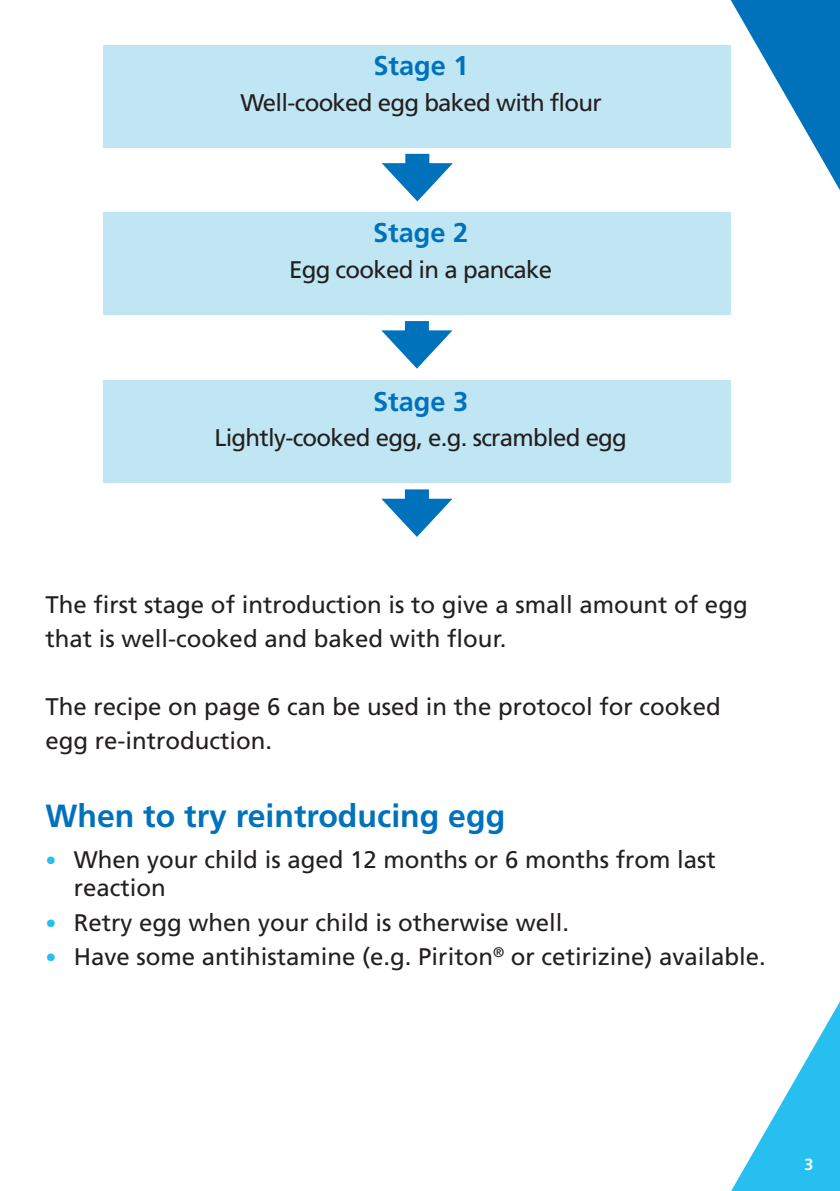
<style>
.page{position:relative;width:840px;height:1191px;background:#fff}
.page>*{position:absolute;margin:0;border:0;box-sizing:border-box;transform-origin:0 0}
.Large_title{font:700 32px "Frutiger";color:#0072bc}
.Large_title-2{font:700 27.2px "Frutiger";color:#0072bc}
.Body_copy{font:24px/34px "Frutiger";color:#231f20}
.Body_copy-2{font:24px "Frutiger";letter-spacing:-.03em;color:#231f20}
.t1{font:700 16px "Frutiger";color:#fff}
.s1{font-size:22px;color:#26bff0}
</style>
<div class="page">
<svg style="left:731px;top:1003px;width:108px;height:188px"></svg>
<svg style="left:730px;top:0;width:109px;height:189px"></svg>
<div style="left:405px;top:154px;width:24px;height:24px;background:#0072bc"></div>
<svg style="left:382px;top:163px;width:70px;height:38px"></svg>
<div style="left:103px;top:45px;width:627px;height:102px;background:#bfe6f2"></div>
<div style="left:404px;top:321px;width:24px;height:24px;background:#0072bc"></div>
<svg style="left:381px;top:330px;width:71px;height:39px"></svg>
<div style="left:103px;top:213px;width:627px;height:102px;background:#bfe6f2"></div>
<div style="left:404px;top:489px;width:24px;height:24px;background:#0072bc"></div>
<svg style="left:381px;top:499px;width:71px;height:38px"></svg>
<div style="left:103px;top:381px;width:627px;height:102px;background:#bfe6f2"></div>
<p class="Large_title-2" style="left:373px;top:50px;width:96px">Stage 1</p>
<p class="Body_copy-2" style="left:240px;top:88px;width:363px">Well-cooked egg baked with flour</p>
<p class="Large_title-2" style="left:373px;top:217px;width:96px">Stage 2</p>
<p class="Body_copy-2" style="left:289px;top:255px;width:264px">Egg cooked in a pancake</p>
<p class="Large_title-2" style="left:373px;top:385px;width:96px">Stage 3</p>
<p class="Body_copy-2" style="left:214px;top:424px;width:414px">Lightly-cooked egg, e.g. scrambled egg</p>
<p class="Body_copy" style="left:45px;top:588px;width:703px">The first stage of introduction is to give a small amount of egg that is well-cooked and baked with flour.</p>
<p class="Body_copy" style="left:45px;top:689px;width:676px">The recipe on page 6 can be used in the protocol for cooked egg re-introduction.</p>
<p class="Large_title" style="left:45px;top:797px;width:461px">When to try reintroducing egg</p>
<p class="Body_copy" style="left:74px;top:844px;width:643px;line-height:28.8px;text-indent:-28px"><span class="s1">•</span> When your child is aged 12 months or 6 months from last reaction</p>
<p class="Body_copy" style="left:45px;top:905px;width:525px"><span class="s1">•</span> Retry egg when your child is otherwise well.</p>
<p class="Body_copy" style="left:45px;top:939px;width:721px"><span class="s1">•</span> Have some antihistamine (e.g. Piriton<sup>®</sup> or cetirizine) available.</p>
<p class="t1" style="left:804px;top:1154px;width:10px">3</p>
</div>
